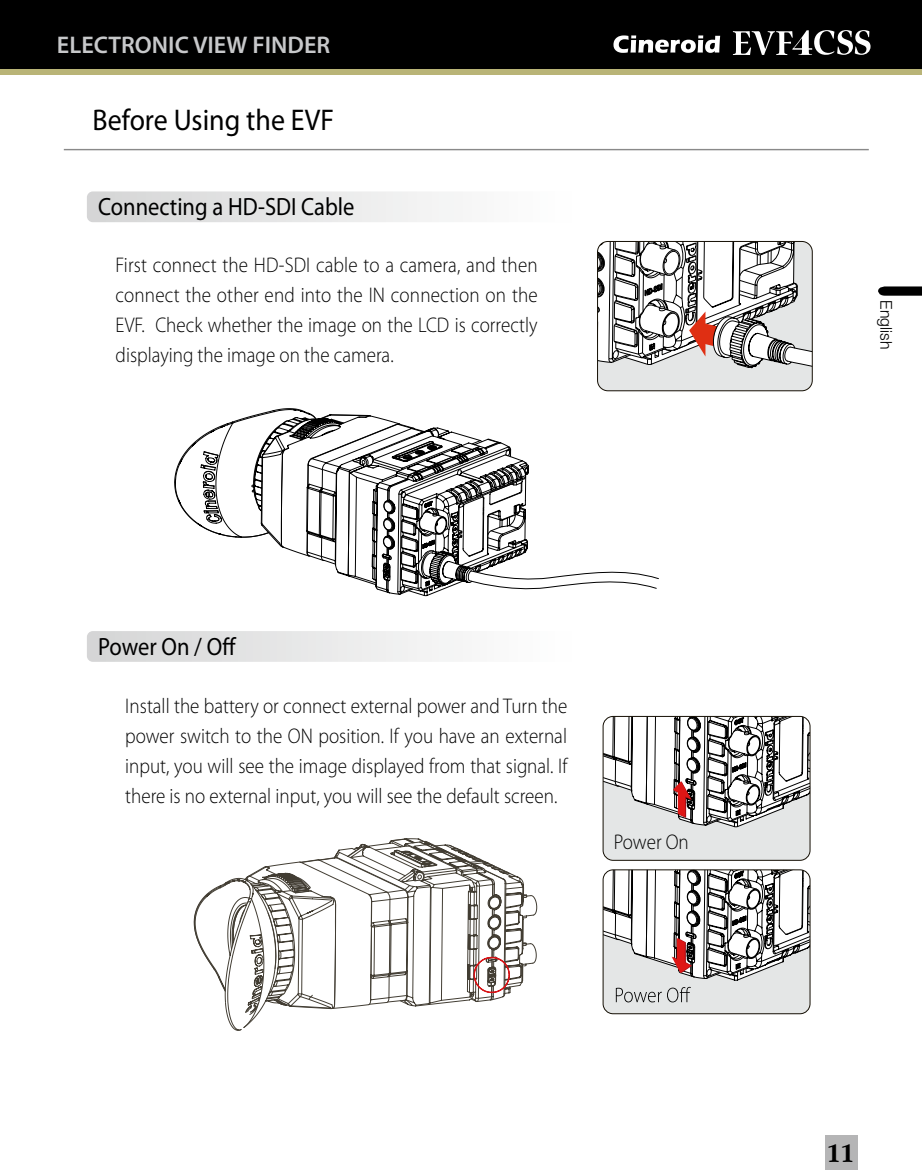
<style>
.page{position:relative;width:922px;height:1170px;background:#fff}
.page>*{position:absolute;margin:0;border:0;box-sizing:border-box;transform-origin:0 0}
.t1{font:30px "Myriad Pro";color:#000;scale:.93 1}
.t2{font:700 28.5px "Apple Garamond";color:#000;scale:1.05 1}
.t3{font:25px "Myriad Pro";color:#000;scale:.9 1}
.t4{font:600 24.25px "Myriad Pro";color:#c7c8ca}
.t5{font:300 21.25px/30px "Myriad Pro";color:#000;text-align:justify;scale:.9 1}
.t6{font:300 16.25px "Helvetica Neue LT Std";letter-spacing:.005em;color:#000}
</style>
<div class="page">
<div style="left:0;top:0;width:921px;height:75px;background:#b9b477"></div>
<div style="left:0;top:0;width:921px;height:69px;background:#000"></div>
<div style="left:825px;top:1135px;width:32px;height:34px;background:#b5b5b6"></div>
<svg style="left:878px;top:286px;width:43px;height:10px"></svg>
<hr style="left:64px;top:149px;width:804px;height:1px;background:#898989">
<svg style="left:613px;top:35px;width:107px;height:18px"></svg>
<svg style="left:732px;top:30px;width:138px;height:25px"></svg>
<div style="left:87px;top:191px;width:640px;height:31px;background:linear-gradient(to right,#d7d8d8,#fff);border-radius:6px"></div>
<div style="left:87px;top:631px;width:640px;height:30px;background:linear-gradient(to right,#d7d8d8,#fff);border-radius:6px"></div>
<svg style="left:597px;top:241px;width:215px;height:150px"></svg>
<div style="left:597px;top:241px;width:215px;height:150px;border:1px solid #150f04;border-radius:10px"></div>
<svg style="left:175px;top:437px;width:25px;height:89px"></svg>
<svg style="left:200px;top:414px;width:459px;height:183px"></svg>
<svg style="left:194px;top:887px;width:23px;height:88px"></svg>
<svg style="left:217px;top:877px;width:203px;height:154px"></svg>
<svg style="left:245px;top:838px;width:280px;height:168px"></svg>
<svg style="left:603px;top:716px;width:206px;height:144px"></svg>
<svg style="left:603px;top:869px;width:206px;height:143px"></svg>
<p class="t4" style="left:57px;top:30px;width:275px">ELECTRONIC VIEW FINDER</p>
<h1 class="t1" style="left:93px;top:101px;width:261px">Before Using the EVF</h1>
<p class="t3" style="left:98px;top:191px;width:286px">Connecting a HD-SDI Cable</p>
<p class="t5" style="left:116px;top:249px;width:470px">First connect the HD-SDI cable to a camera, and then connect the other end into the IN connection on the EVF. Check whether the image on the LCD is correctly displaying the image on the camera.</p>
<p class="t3" style="left:98px;top:631px;width:155px">Power On / Off</p>
<p class="t5" style="left:125px;top:690px;width:492px">Install the battery or connect external power and Turn the power switch to the ON position. If you have an external input, you will see the image displayed from that signal. If there is no external input, you will see the default screen.</p>
<p class="t5" style="left:613px;top:826px;width:85px">Power On</p>
<p class="t6" style="left:895px;top:300px;width:50px;rotate:90deg">English</p>
<h2 class="t2" style="left:826px;top:1136px;width:28px">11</h2>
</div>
